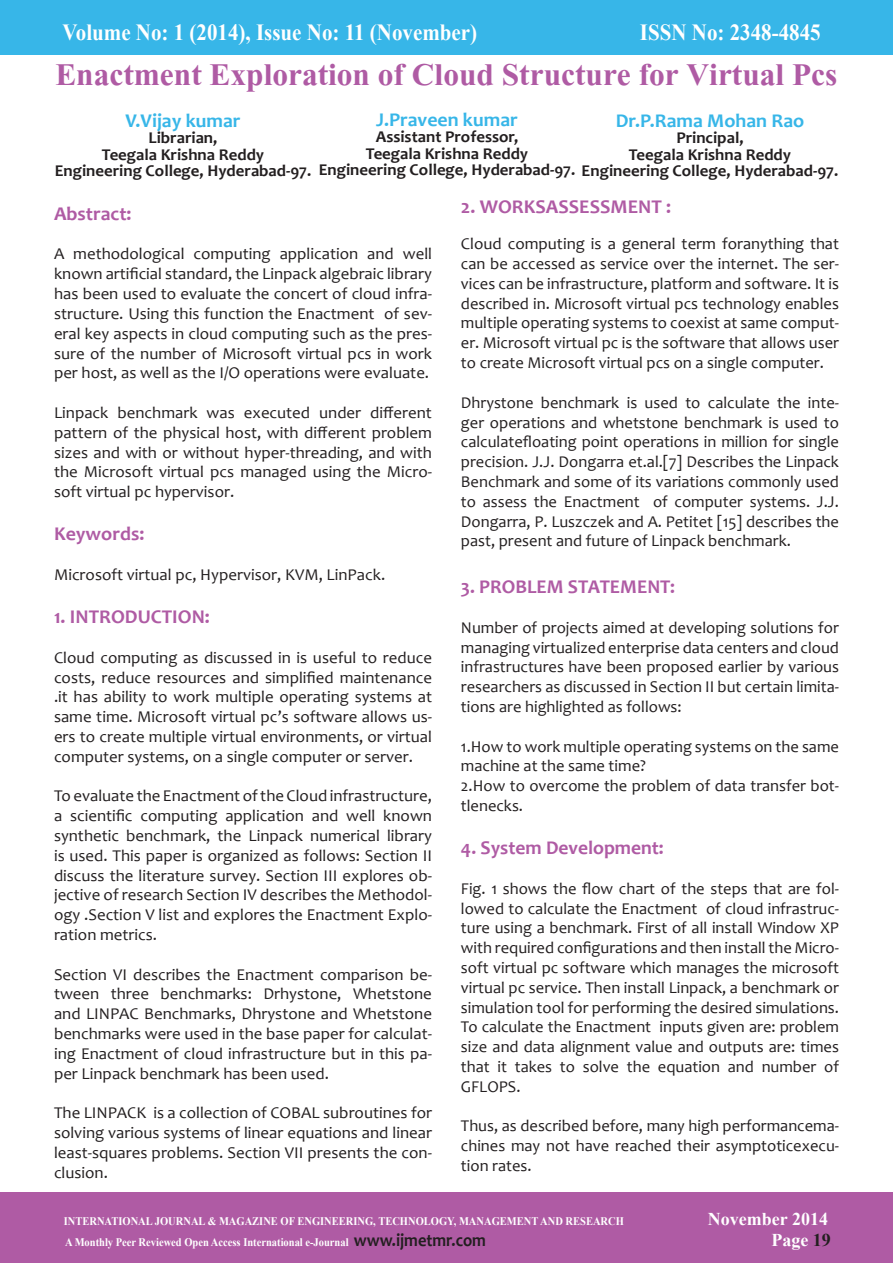
<style>
.page{position:relative;width:893px;height:1263px;background:#fff}
.page>*{position:absolute;margin:0;border:0;box-sizing:border-box;transform-origin:0 0}
.t1{font:700 39px "Aparajita";color:#af5ba4}
.t2{font:700 23.1px "Times New Roman";color:#fff;scale:.91 1}
.t3{font:700 19.5px "Candara";color:#af5ba4}
.t4{font:700 19.5px "Candara";color:#37b6e8}
.t5{font:700 18.15px "Arial";letter-spacing:.11em;color:#fff;scale:.81 1}
.t6{font:700 18px "Times New Roman";color:#fff}
.t7{font:16.5px/19.8px "Candara";color:#231f20;text-align:justify}
.t8{font:700 16.5px "Candara";color:#231f20}
.t9{font:700 16.5px "Arial";color:#fff}
.t10{font:700 11.55px "Times New Roman";color:#fff;scale:.91 1}
.s1{font-weight:400;font-size:18px}
.s2{font-size:16.5px}
.s3{color:#231f20}
.s4{font-family:"Candara";font-size:18.15px;color:#231f20}
</style>
<div class="page">
<div style="left:0;top:0;width:893px;height:54px;background:#37b6e8"></div>
<div style="left:0;top:1193px;width:893px;height:70px;background:#af5ba4"></div>
<p class="t2" style="left:68px;top:16px;width:458px">Volume No: 3 (2014), Issue No: 12 (November)</p>
<p class="t2" style="left:752px;top:16px;width:78px">20 3706</p>
<p class="t1" style="left:55px;top:56px;width:784px">Enactment Exploration of Cloud Structure for Virtual Pcs</p>
<p class="t2" style="left:63px;top:16px;width:457px">Volume No: 1 (2014), Issue No: 11 (November)</p>
<p class="t2" style="left:640px;top:16px;width:200px">ISSN No: 2348-4845</p>
<p class="t4" style="left:376px;top:107px;width:143px">J.Praveen kumar</p>
<p class="t8" style="left:376px;top:127px;width:144px">Assistant Professor,</p>
<p class="t8" style="left:366px;top:143px;width:164px">Teegala Krishna Reddy</p>
<p class="t3" style="left:461px;top:194px;width:212px">2. WORKSASSESSMENT :</p>
<p class="t7" style="left:461px;top:234px;width:380px">Cloud computing is a general term foranything that can be accessed as service over the internet. The ser&shy;vices can be infrastructure, platform and software. It is described in. Microsoft virtual pcs technology enables multiple operating systems to coexist at same comput&shy;er. Microsoft virtual pc is the software that allows user to create Microsoft virtual pcs on a single computer.</p>
<p class="t7" style="left:461px;top:392px;width:380px">Dhrystone benchmark is used to calculate the inte&shy;ger operations and whetstone benchmark is used to calculatefloating point operations in million for single precision. J.J. Dongarra et.al.[7] Describes the Linpack Benchmark and some of its variations commonly used to assess the Enactment of computer systems. J.J.<br>Dongarra, P. Luszczek and A. Petitet [15] describes the past, present and future of Linpack benchmark.</p>
<p class="t3" style="left:461px;top:574px;width:216px">3. PROBLEM STATEMENT:</p>
<p class="t7" style="left:461px;top:617px;width:380px">Number of projects aimed at developing solutions for managing virtualized enterprise data centers and cloud infrastructures have been proposed earlier by various researchers as discussed in Section II but certain limita&shy;tions are highlighted as follows:</p>
<p class="t7" style="left:461px;top:736px;width:380px">1.How to work multiple operating systems on the same machine at the same time?</p>
<p class="t7" style="left:461px;top:776px;width:380px">2.How to overcome the problem of data transfer bot&shy;tlenecks.</p>
<p class="t3" style="left:461px;top:835px;width:204px">4. System Development:</p>
<p class="t7" style="left:461px;top:878px;width:380px">Fig. 1 shows the flow chart of the steps that are fol&shy;lowed to calculate the Enactment of cloud infrastruc&shy;ture using a benchmark. First of all install Window XP with required configurations and then install the Micro&shy;soft virtual pc software which manages the microsoft virtual pc service. Then install Linpack, a benchmark or simulation tool for performing the desired simulations.<br>To calculate the Enactment inputs given are: problem size and data alignment value and outputs are: times that it takes to solve the equation and number of GFLOPS.</p>
<p class="t7" style="left:461px;top:1116px;width:380px">Thus, as described before, many high performancema&shy;chines may not have reached their asymptoticexecu&shy;tion rates.</p>
<p class="t4" style="left:125px;top:108px;width:117px">V.Vijay kumar</p>
<p class="t8" style="left:149px;top:127px;width:70px">Librarian,</p>
<p class="t8" style="left:102px;top:144px;width:164px">Teegala Krishna Reddy</p>
<p class="t8" style="left:55px;top:160px;width:785px">Engineering College, Hyderabad-97. Engineering College, Hyderabad-97. Engineering College, Hyderabad-97.</p>
<p class="t4" style="left:616px;top:108px;width:190px">Dr.P.Rama Mohan Rao</p>
<p class="t8" style="left:676px;top:127px;width:69px">Principal,</p>
<p class="t8" style="left:629px;top:144px;width:164px">Teegala Krishna Reddy</p>
<p class="t3" style="left:54px;top:201px;width:79px">Abstract:</p>
<p class="t7" style="left:54px;top:244px;width:380px">A methodological computing application and well known artificial standard, the Linpack algebraic library has been used to evaluate the concert of cloud infra&shy;structure. Using this function the Enactment of sev&shy;eral key aspects in cloud computing such as the pres&shy;sure of the number of Microsoft virtual pcs in work per host, as well as the I/O operations were evaluate.</p>
<p class="t7" style="left:54px;top:402px;width:380px">Linpack benchmark was executed under different pattern of the physical host, with different problem sizes and with or without hyper-threading, and with the Microsoft virtual pcs managed using the Micro&shy;soft virtual pc hypervisor.</p>
<p class="t3" style="left:54px;top:522px;width:92px">Keywords:</p>
<p class="t7" style="left:54px;top:564px;width:333px">Microsoft virtual pc, Hypervisor, KVM, LinPack.</p>
<p class="t3" style="left:54px;top:604px;width:157px">1. INTRODUCTION:</p>
<p class="t7" style="left:54px;top:647px;width:380px">Cloud computing as discussed in is useful to reduce costs, reduce resources and simplified maintenance .it has ability to work multiple operating systems at same time. Microsoft virtual pc’s software allows us&shy;ers to create multiple virtual environments, or virtual computer systems, on a single computer or server.</p>
<p class="t7" style="left:54px;top:786px;width:380px">To evaluate the Enactment of the Cloud infrastructure, a scientific computing application and well known synthetic benchmark, the Linpack numerical library is used. This paper is organized as follows: Section II discuss the literature survey. Section III explores ob&shy;jective of research Section IV describes the Methodol&shy;ogy .Section V list and explores the Enactment Explo&shy;ration metrics.</p>
<p class="t7" style="left:54px;top:964px;width:380px">Section VI describes the Enactment comparison be&shy;tween three benchmarks: Drhystone, Whetstone and LINPAC Benchmarks, Dhrystone and Whetstone benchmarks were used in the base paper for calculat&shy;ing Enactment of cloud infrastructure but in this pa&shy;per Linpack benchmark has been used.</p>
<p class="t7" style="left:54px;top:1103px;width:380px">The LINPACK is a collection of COBAL subroutines for solving various systems of linear equations and linear least-squares problems. Section VII presents the con&shy;clusion.</p>
<p class="t5" style="left:80px;top:1211px;width:311px">YUVA ENGINEERS <span class="s1">|</span> <span class="s2">NOVEMBER</span></p>
<p class="t9" style="left:352px;top:1213px;width:38px">2014</p>
<p class="t9" style="left:765px;top:1213px;width:64px">PAGE <span class="s3">22</span></p>
<p class="t10" style="left:64px;top:1213px;width:617px">INTERNATIONAL JOURNAL &amp; MAGAZINE OF ENGINEERING, TECHNOLOGY, MANAGEMENT AND RESEARCH</p>
<p class="t6" style="left:708px;top:1206px;width:122px">November 2014</p>
<p class="t10" style="left:65px;top:1234px;width:464px">A Monthly Peer Reviewed Open Access International e-Journal <span class="s4">www.ijmetmr.com</span></p>
<p class="t6" style="left:771px;top:1228px;width:61px">Page <span class="s3">19</span></p>
</div>
